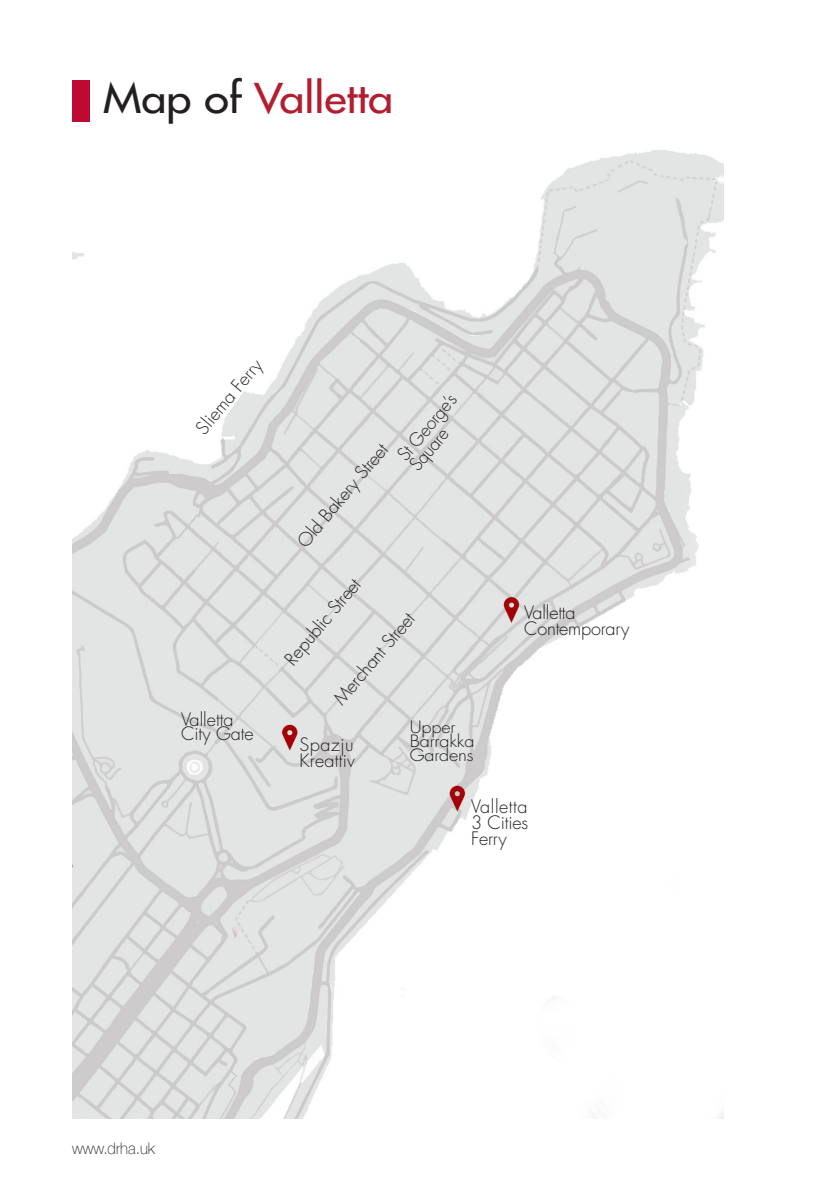
<style>
.page{position:relative;width:840px;height:1191px;background:#fff}
.page>*{position:absolute;margin:0;border:0;box-sizing:border-box;transform-origin:0 0}
.t1{font:40px "Futura LT";color:#b21e30;scale:1.12 1}
.t2{font:300 18px/16px "Futura LT";letter-spacing:-.01em;color:#231f20}
.t3{font:300 18px "Futura LT";letter-spacing:.01em;color:#231f20}
.t4{font:300 18px "Futura LT";letter-spacing:.03em;color:#231f20}
.t5{font:300 16.6px "Futura LT";letter-spacing:-.01em;color:#231f20;scale:1.09 1}
.t6{font:100 16px "Helvetica Neue LT Com";color:#231f20;scale:.95 1}
.s1{color:#231f20}
</style>
<div class="page">
<img style="left:72px;top:150px;width:651px;height:968px">
<div style="left:72px;top:80px;width:17px;height:42px;background:#be0934"></div>
<p class="t1" style="left:103px;top:73px;width:260px"><span class="s1">Map of</span> Valletta</p>
<p class="t2" style="left:193px;top:426px;width:93px;rotate:-50deg">Sliema Ferry</p>
<p class="t2" style="left:181px;top:712px;width:54px">Valletta</p>
<p class="t2" style="left:181px;top:726px;width:74px">City Gate</p>
<p class="t2" style="left:395px;top:453px;width:82px;rotate:-50deg">St George’s<br>Square</p>
<p class="t2" style="left:295px;top:540px;width:131px;rotate:-50deg">Old Bakery Street</p>
<p class="t2" style="left:282px;top:657px;width:108px;rotate:-50deg">Republic Street</p>
<p class="t2" style="left:331px;top:697px;width:116px;rotate:-50deg">Merchant Street</p>
<p class="t2" style="left:524px;top:604px;width:53px">Valletta</p>
<p class="t2" style="left:524px;top:620px;width:106px">Contemporary</p>
<p class="t2" style="left:299px;top:736px;width:55px">Spazju</p>
<p class="t3" style="left:299px;top:749px;width:57px">Kreattiv</p>
<p class="t5" style="left:409px;top:716px;width:43px">Upper</p>
<p class="t5" style="left:409px;top:730px;width:61px">Barrakka</p>
<p class="t5" style="left:409px;top:744px;width:60px">Gardens</p>
<p class="t4" style="left:471px;top:795px;width:58px">Valletta</p>
<p class="t2" style="left:471px;top:815px;width:58px">3 Cities</p>
<p class="t2" style="left:471px;top:831px;width:37px">Ferry</p>
<p class="t6" style="left:72px;top:1138px;width:89px">www.drha.uk</p>
</div>
